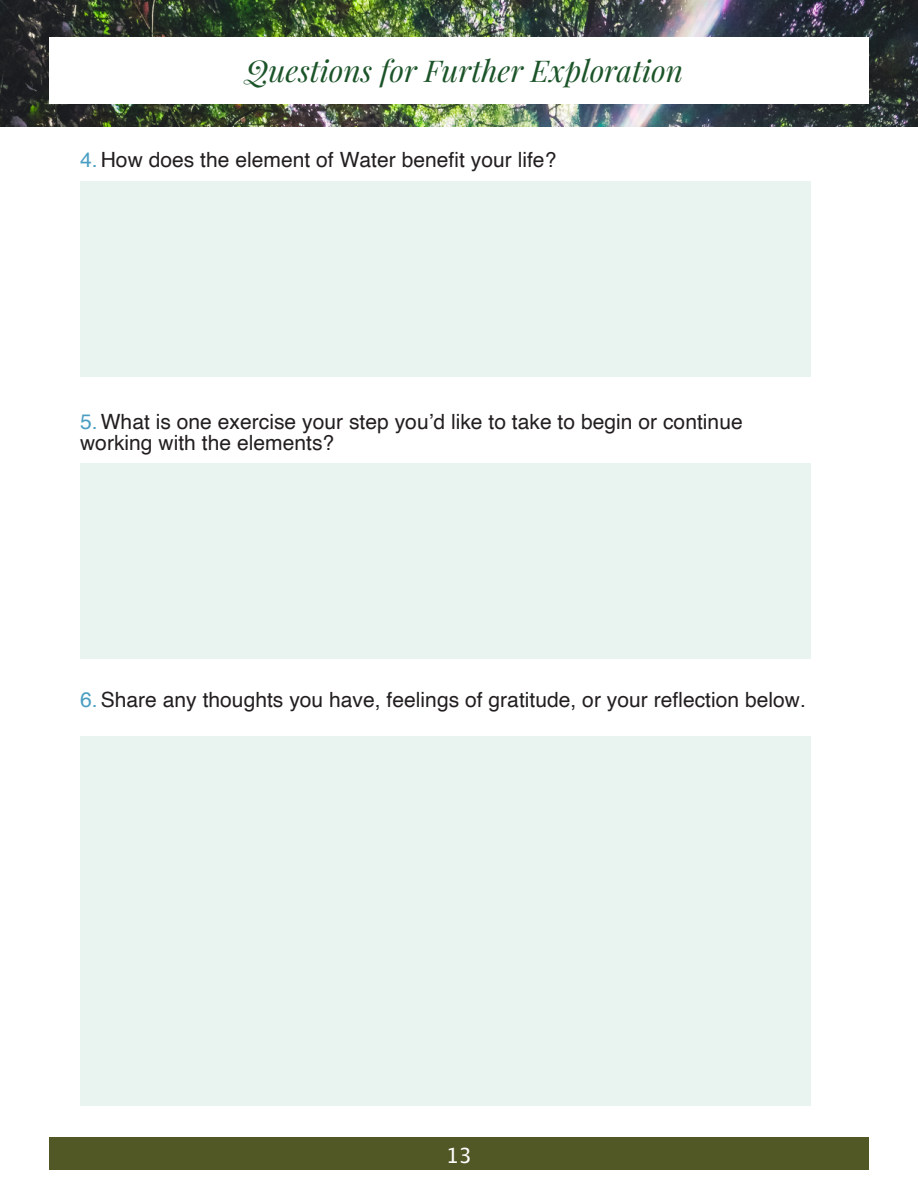
<style>
.page{position:relative;width:918px;height:1188px;background:#fff}
.page>*{position:absolute;margin:0;border:0;box-sizing:border-box;transform-origin:0 0}
.t1{font:italic 30px "Playfair Display";color:#1c5429}
.t2{font:21px/21px "Helvetica";color:#231f20}
.t3{font:21px "Lucida Grande";color:#fff}
.s1{color:#4a9ec2}
</style>
<div class="page">
<div style="left:49px;top:1137px;width:820px;height:33px;background:#515725"></div>
<div style="left:80px;top:463px;width:731px;height:195px;background:#e9f4f1"></div>
<div style="left:80px;top:736px;width:731px;height:369px;background:#e9f4f1"></div>
<div style="left:80px;top:181px;width:731px;height:195px;background:#e9f4f1"></div>
<img style="left:0;top:0;width:918px;height:127px">
<div style="left:49px;top:38px;width:820px;height:66px;background:#fff"></div>
<h1 class="t1" style="left:245px;top:49px;width:440px">Questions for Further Exploration</h1>
<p class="t2" style="left:80px;top:150px;width:478px"><span class="s1">4.</span> How does the element of Water benefit your life?</p>
<p class="t2" style="left:80px;top:412px;width:664px"><span class="s1">5.</span>What is one exercise your step you’d like to take to begin or continue working with the elements?</p>
<p class="t2" style="left:80px;top:691px;width:727px"><span class="s1">6.</span>Share any thoughts you have, feelings of gratitude, or your reflection below.</p>
<p class="t3" style="left:446px;top:1146px;width:28px">13</p>
</div>
